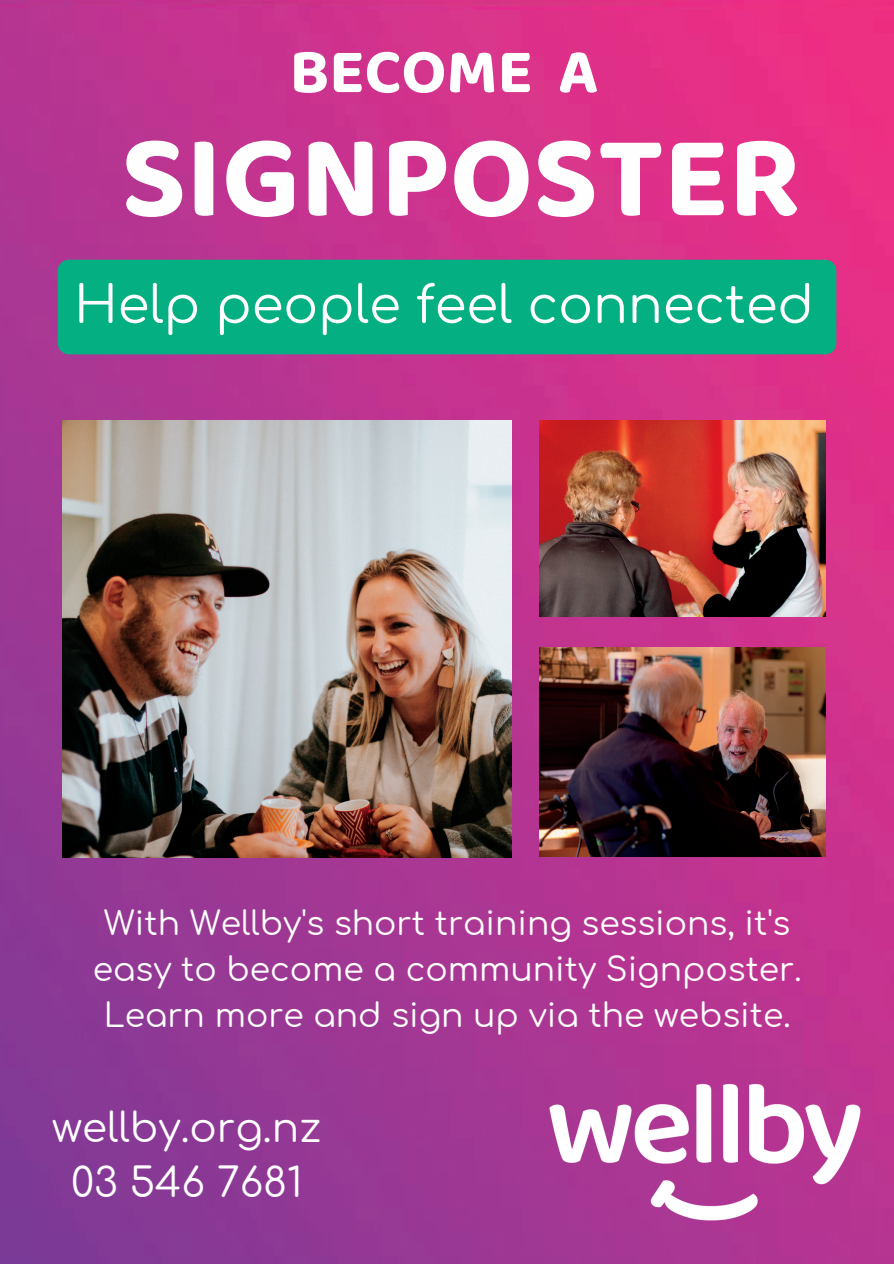
<style>
.page{position:relative;width:894px;height:1264px;background:#fff}
.page>*{position:absolute;margin:0;border:0;box-sizing:border-box;transform-origin:0 0}
.t1{font:700 119.1px "Baloo 2";color:#fefefe}
.t2{font:700 64.35px "Baloo 2";color:#fefefe}
.t3{font:51.45px "Comfortaa";color:#fefefe}
.t4{font:40.5px "Comfortaa";color:#fefefe}
.t5{font:33px/46.2px "Comfortaa";color:#fefefe;text-align:center}
</style>
<div class="page">
<img style="left:0;top:0;width:893px;height:1263px">
<img style="left:516px;top:1047px;width:377px;height:201px">
<img style="left:63px;top:420px;width:448px;height:437px">
<div style="left:58px;top:260px;width:778px;height:94px;background:#04af81;border-radius:11px"></div>
<img style="left:539px;top:647px;width:286px;height:210px">
<img style="left:539px;top:420px;width:286px;height:196px">
<p class="t2" style="left:289px;top:32px;width:310px">BECOME A</p>
<p class="t1" style="left:121px;top:104px;width:681px">SIGNPOSTER</p>
<p class="t3" style="left:74px;top:278px;width:740px">Help people feel connected</p>
<p class="t5" style="left:104px;top:901px;width:687px">With Wellby's short training sessions, it's</p>
<p class="t5" style="left:93px;top:947px;width:710px">easy to become a community Signposter.<br>Learn more and sign up via the website.</p>
<p class="t4" style="left:52px;top:1106px;width:270px">wellby.org.nz</p>
<p class="t4" style="left:71px;top:1161px;width:233px">03 546 7681</p>
</div>
